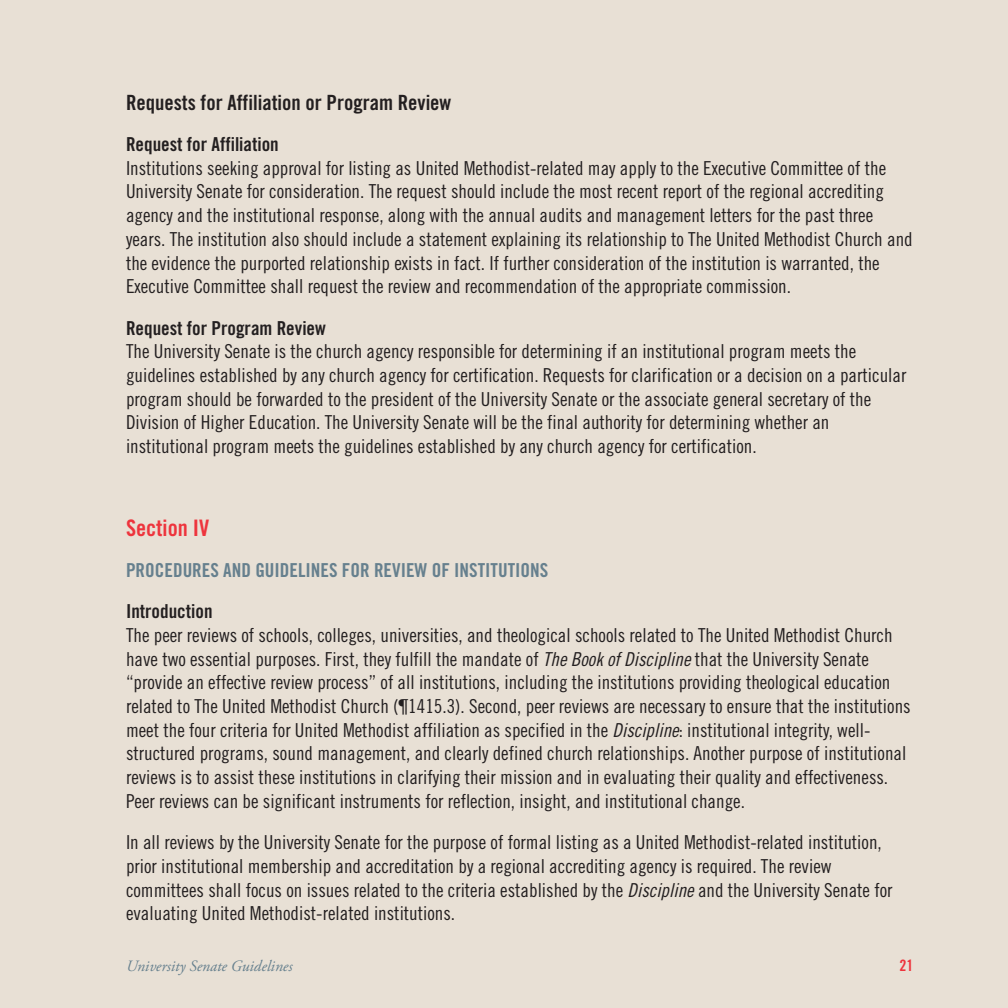
<style>
.page{position:relative;width:1008px;height:1008px;background:#e8e0d5}
.page>*{position:absolute;margin:0;border:0;box-sizing:border-box;transform-origin:0 0}
.t1{font:22.75px "Trade Gothic Bold Cond Twenty";color:#ee343d}
.t2{font:21px "Trade Gothic Bold Cond Twenty";color:#231f20}
.t3{font:19.25px/23.8px "Trade Gothic Cond Eighteen";color:#231f20}
.t4{font:19.25px "Trade Gothic Bold Cond Twenty";color:#231f20}
.t5{font:19.25px "Trade Gothic Bold Cond Twenty";color:#66808e}
.t6{font:italic 15.75px "Adobe Garamond Pro";color:#66808e}
.t7{font:15.75px "Trade Gothic Bold Cond Twenty";color:#ee343d}
.s1{font-family:"Trade Gothic LT Std Cn 18 Obl"}
</style>
<div class="page">
<p class="t2" style="left:126px;top:89px;width:327px">Requests for Affiliation or Program Review</p>
<p class="t4" style="left:126px;top:132px;width:154px">Request for Affiliation</p>
<p class="t3" style="left:126px;top:156px;width:788px">Institutions seeking approval for listing as United Methodist-related may apply to the Executive Committee of the University Senate for consideration. The request should include the most recent report of the regional accrediting agency and the institutional response, along with the annual audits and management letters for the past three years. The institution also should include a statement explaining its relationship to The United Methodist Church and the evidence the purported relationship exists in fact. If further consideration of the institution is warranted, the Executive Committee shall request the review and recommendation of the appropriate commission.</p>
<p class="t4" style="left:126px;top:316px;width:201px">Request for Program Review</p>
<p class="t3" style="left:126px;top:339px;width:782px">The University Senate is the church agency responsible for determining if an institutional program meets the guidelines established by any church agency for certification. Requests for clarification or a decision on a particular program should be forwarded to the president of the University Senate or the associate general secretary of the Division of Higher Education. The University Senate will be the final authority for determining whether an institutional program meets the guidelines established by any church agency for certification.</p>
<p class="t1" style="left:126px;top:514px;width:85px">Section IV</p>
<p class="t5" style="left:126px;top:558px;width:424px">PROCEDURES AND GUIDELINES FOR REVIEW OF INSTITUTIONS</p>
<p class="t4" style="left:126px;top:599px;width:88px">Introduction</p>
<p class="t3" style="left:126px;top:623px;width:786px">The peer reviews of schools, colleges, universities, and theological schools related to The United Methodist Church have two essential purposes. First, they fulfill the mandate of <span class="s1">The Book of Discipline</span> that the University Senate “provide an effective review process” of all institutions, including the institutions providing theological education related to The United Methodist Church (¶1415.3). Second, peer reviews are necessary to ensure that the institutions meet the four criteria for United Methodist affiliation as specified in the <span class="s1">Discipline</span>: institutional integrity, well&shy;structured programs, sound management, and clearly defined church relationships. Another purpose of institutional reviews is to assist these institutions in clarifying their mission and in evaluating their quality and effectiveness.<br>Peer reviews can be significant instruments for reflection, insight, and institutional change.</p>
<p class="t3" style="left:126px;top:830px;width:768px">In all reviews by the University Senate for the purpose of formal listing as a United Methodist-related institution, prior institutional membership and accreditation by a regional accrediting agency is required. The review committees shall focus on issues related to the criteria established by the <span class="s1">Discipline</span> and the University Senate for evaluating United Methodist-related institutions.</p>
<p class="t6" style="left:126px;top:956px;width:168px">University Senate Guidelines</p>
<p class="t7" style="left:900px;top:955px;width:15px">21</p>
</div>
